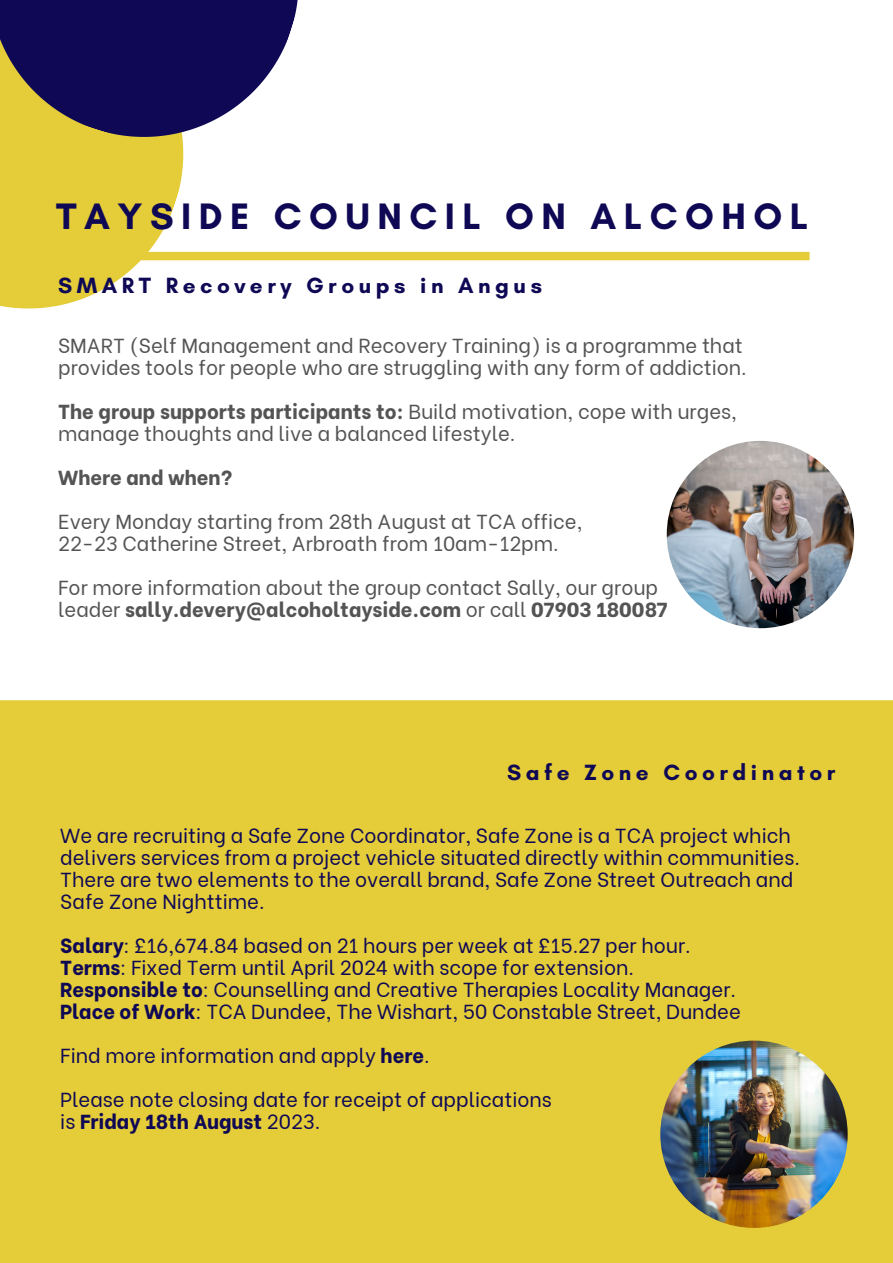
<style>
.page{position:relative;width:893px;height:1263px;background:#fff}
.page>*{position:absolute;margin:0;border:0;box-sizing:border-box;transform-origin:0 0}
.t1{font:700 37.5px "Glacial Indifference";letter-spacing:.2em;color:#0f0955}
.t2{font:700 22.5px "Glacial Indifference";letter-spacing:.2em;color:#0f0955}
.t3{font:20.25px/21.9px "Be Vietnam";color:#0f0955}
.t4{font:20.25px/21.9px "Be Vietnam";color:#545454}
.t5{font:800 20.25px "Be Vietnam";color:#545454}
.t6{font:800 20.25px "Be Vietnam";color:#0f0955}
.s1{font-weight:800}
.s2{font-weight:400}
</style>
<div class="page">
<svg style="left:0;top:176px;width:223px;height:133px;fill:#e5cc39"></svg>
<svg style="left:0;top:0;width:298px;height:176px;fill:#0f0955"></svg>
<img style="left:667px;top:441px;width:187px;height:187px;border-radius:50%">
<div style="left:81px;top:252px;width:728px;height:8px;background:#e5cc39"></div>
<div style="left:0;top:700px;width:893px;height:563px;background:#e5cc39"></div>
<div style="left:100px;top:857px;width:729px;height:9px;background:#e5cc39"></div>
<img style="left:660px;top:1040px;width:187px;height:188px;border-radius:50%">
<p class="t1" style="left:56px;top:193px;width:753px">TAYSIDE COUNCIL ON ALCOHOL</p>
<p class="t2" style="left:58px;top:272px;width:485px">SMART Recovery Groups in Angus</p>
<p class="t4" style="left:58px;top:333px;width:690px">SMART (Self Management and Recovery Training) is a programme that provides tools for people who are struggling with any form of addiction.</p>
<p class="t4" style="left:58px;top:399px;width:680px"><span class="s1">The group supports participants to:</span> Build motivation, cope with urges, manage thoughts and live a balanced lifestyle.</p>
<p class="t5" style="left:58px;top:461px;width:176px">Where and when?</p>
<p class="t4" style="left:58px;top:508px;width:526px">Every Monday starting from 28th August at TCA office,</p>
<p class="t4" style="left:58px;top:530px;width:502px">22-23 Catherine Street, Arbroath from 10am-12pm.</p>
<p class="t4" style="left:58px;top:574px;width:601px">For more information about the group contact Sally, our group</p>
<p class="t5" style="left:58px;top:592px;width:611px"><span class="s2">leader</span> sally.devery@alcoholtayside.com <span class="s2">or call</span> 07903 180087</p>
<p class="t2" style="left:507px;top:759px;width:330px">Safe Zone Coordinator</p>
<p class="t3" style="left:60px;top:823px;width:741px">We are recruiting a Safe Zone Coordinator, Safe Zone is a TCA project which delivers services from a project vehicle situated directly within communities.<br>There are two elements to the overall brand, Safe Zone Street Outreach and Safe Zone Nighttime.</p>
<p class="t3" style="left:60px;top:933px;width:632px"><span class="s1">Salary</span>: £16,674.84 based on 21 hours per week at £15.27 per hour.</p>
<p class="t3" style="left:60px;top:955px;width:575px"><span class="s1">Terms</span>: Fixed Term until April 2024 with scope for extension.</p>
<p class="t3" style="left:60px;top:976px;width:677px"><span class="s1">Responsible to</span>: Counselling and Creative Therapies Locality Manager.</p>
<p class="t3" style="left:60px;top:998px;width:682px"><span class="s1">Place of Work</span>: TCA Dundee, The Wishart, 50 Constable Street, Dundee</p>
<p class="t3" style="left:60px;top:1042px;width:371px">Find more information and apply <span class="s1">here</span>.</p>
<p class="t3" style="left:60px;top:1086px;width:493px">Please note closing date for receipt of applications</p>
<p class="t6" style="left:60px;top:1104px;width:261px"><span class="s2">is</span> Friday 18th August <span class="s2">2023.</span></p>
</div>
